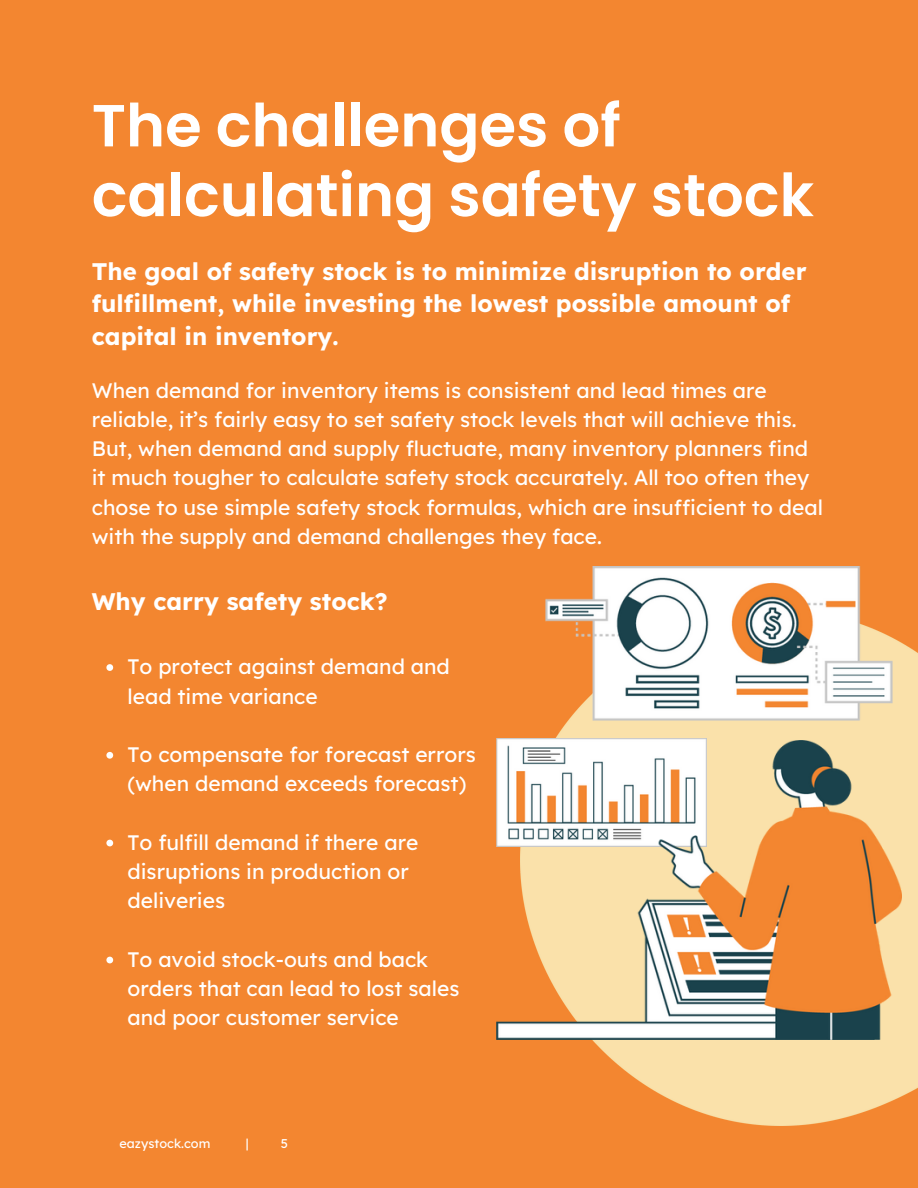
<style>
.page{position:relative;width:918px;height:1188px;background:#f38630}
.page>*{position:absolute;margin:0;border:0;box-sizing:border-box;transform-origin:0 0}
.t1{font:600 59.25px/69.8px "Poppins";color:#fff}
.t2{font:700 24px/32.7px "Lexend";color:#fff}
.t3{font:21px/29.2px "Lexend";color:#fff}
.t4{font:12.75px "Lexend";color:#fff}
</style>
<div class="page">
<img style="left:520px;top:611px;width:398px;height:515px">
<img style="left:497px;top:741px;width:405px;height:299px">
<img style="left:546px;top:567px;width:346px;height:154px">
<svg style="left:106px;top:664px;width:7px;height:7px"></svg>
<svg style="left:106px;top:752px;width:7px;height:7px"></svg>
<svg style="left:106px;top:840px;width:7px;height:6px"></svg>
<svg style="left:106px;top:957px;width:7px;height:6px"></svg>
<p class="t1" style="left:92px;top:91px;width:724px">The challenges of calculating safety stock</p>
<p class="t2" style="left:92px;top:254px;width:716px">The goal of safety stock is to minimize disruption to order fulfillment, while investing the lowest possible amount of capital in inventory.</p>
<p class="t3" style="left:92px;top:375px;width:733px">When demand for inventory items is consistent and lead times are reliable, it’s fairly easy to set safety stock levels that will achieve this.<br>But, when demand and supply fluctuate, many inventory planners find it much tougher to calculate safety stock accurately. All too often they chose to use simple safety stock formulas, which are insufficient to deal with the supply and demand challenges they face.</p>
<p class="t2" style="left:92px;top:585px;width:297px">Why carry safety stock?</p>
<p class="t3" style="left:127px;top:652px;width:324px">To protect against demand and lead time variance</p>
<p class="t3" style="left:127px;top:740px;width:350px">To compensate for forecast errors (when demand exceeds forecast)</p>
<p class="t3" style="left:127px;top:827px;width:292px">To fulfill demand if there are disruptions in production or deliveries</p>
<p class="t3" style="left:127px;top:944px;width:334px">To avoid stock-outs and back orders that can lead to lost sales and poor customer service</p>
<p class="t4" style="left:119px;top:1135px;width:92px">eazystock.com</p>
<p class="t4" style="left:246px;top:1135px;width:4px">|</p>
<p class="t4" style="left:281px;top:1135px;width:9px">5</p>
</div>
